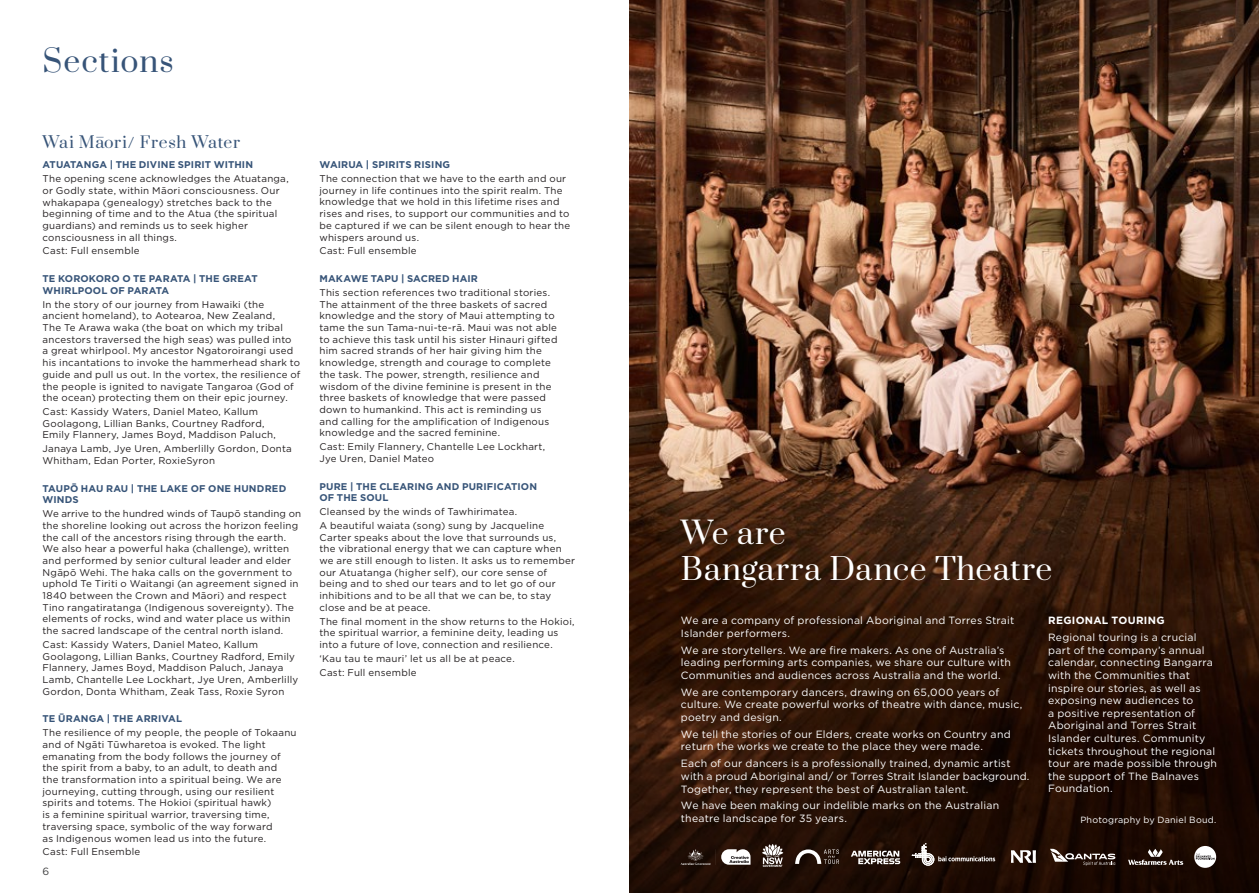
<style>
.page{position:relative;width:1259px;height:893px;background:#fff}
.page>*{position:absolute;margin:0;border:0;box-sizing:border-box;transform-origin:0 0}
.t1{font:30px/36px "Prata";letter-spacing:.015em;color:#fff}
.t2{font:30px "Prata";letter-spacing:.03em;color:#375478}
.t3{font:15.75px "Prata";letter-spacing:.04em;color:#375478}
.t4{font:10.5px/12.6px "Gotham";letter-spacing:.02em;color:#fff}
.t5{font:700 10.5px "Gotham";letter-spacing:.03em;color:#fff}
.t6{font:10.5px "Gotham";color:#414142}
.t7{font:9.75px/11.7px "Gotham";letter-spacing:.025em;color:#231f20}
.t8{font:700 9.75px/11.7px "Gotham";letter-spacing:.015em;color:#375478}
.t9{font:9px "Gotham";letter-spacing:.025em;color:#fff}
</style>
<div class="page">
<img style="left:629px;top:0;width:630px;height:553px">
<svg style="left:629px;top:553px;width:630px;height:340px;background:#281105"></svg>
<svg style="left:680px;top:849px;width:70px;height:16px"></svg>
<div style="left:1194px;top:846px;width:22px;height:22px;background:#fff;border-radius:50%"></div>
<svg style="left:1195px;top:854px;width:19px;height:6px"></svg>
<svg style="left:1050px;top:849px;width:65px;height:17px"></svg>
<svg style="left:912px;top:843px;width:83px;height:23px;background:#40322b"></svg>
<svg style="left:1128px;top:849px;width:55px;height:16px"></svg>
<svg style="left:851px;top:851px;width:49px;height:13px"></svg>
<svg style="left:1011px;top:850px;width:25px;height:13px"></svg>
<svg style="left:762px;top:844px;width:21px;height:23px"></svg>
<svg style="left:795px;top:849px;width:44px;height:15px"></svg>
<h1 class="t2" style="left:43px;top:36px;width:133px">Sections</h1>
<h2 class="t3" style="left:43px;top:129px;width:199px">Wai Ma¯ori/ Fresh Water</h2>
<p class="t8" style="left:43px;top:159px;width:212px">ATUATANGA | THE DIVINE SPIRIT WITHIN</p>
<p class="t7" style="left:43px;top:173px;width:248px">The opening scene acknowledges the Atuatanga, or Godly state, within Māori consciousness. Our whakapapa (genealogy) stretches back to the beginning of time and to the Atua (the spiritual guardians) and reminds us to seek higher consciousness in all things.</p>
<p class="t7" style="left:43px;top:245px;width:99px">Cast: Full ensemble</p>
<p class="t8" style="left:43px;top:273px;width:217px">TE KOROKORO O TE PARATA | THE GREAT<br>WHIRLPOOL OF PARATA</p>
<p class="t7" style="left:43px;top:298px;width:259px">In the story of our journey from Hawaiki (the ancient homeland), to Aotearoa, New Zealand,<br>The Te Arawa waka (the boat on which my tribal ancestors traversed the high seas) was pulled into<br>a great whirlpool. My ancestor Ngatoroirangi used his incantations to invoke the hammerhead shark to guide and pull us out. In the vortex, the resilience of the people is ignited to navigate Tangaroa (God of the ocean) protecting them on their epic journey.</p>
<p class="t7" style="left:43px;top:406px;width:235px">Cast: Kassidy Waters, Daniel Mateo, Kallum<br>Goolagong, Lillian Banks, Courtney Radford,<br>Emily Flannery, James Boyd, Maddison Paluch,</p>
<p class="t7" style="left:43px;top:443px;width:251px">Janaya Lamb, Jye Uren, Amberlilly Gordon, Donta<br>Whitham, Edan Porter, RoxieSyron</p>
<p class="t8" style="left:43px;top:482px;width:245px">TAUPŌ HAU RAU | THE LAKE OF ONE HUNDRED<br>WINDS</p>
<p class="t7" style="left:43px;top:508px;width:260px">We arrive to the hundred winds of Taupō standing on the shoreline looking out across the horizon feeling the call of the ancestors rising through the earth.<br>We also hear a powerful haka (challenge), written and performed by senior cultural leader and elder Ngāpō Wehi. The haka calls on the government to uphold Te Tiriti o Waitangi (an agreement signed in 1840 between the Crown and Māori) and respect Tino rangatiratanga (Indigenous sovereignty). The elements of rocks, wind and water place us within the sacred landscape of the central north island.</p>
<p class="t7" style="left:43px;top:638px;width:257px">Cast: Kassidy Waters, Daniel Mateo, Kallum Goolagong, Lillian Banks, Courtney Radford, Emily Flannery, James Boyd, Maddison Paluch, Janaya Lamb, Chantelle Lee Lockhart, Jye Uren, Amberlilly Gordon, Donta Whitham, Zeak Tass, Roxie Syron</p>
<p class="t8" style="left:43px;top:713px;width:141px">TE ŪRANGA | THE ARRIVAL</p>
<p class="t7" style="left:43px;top:727px;width:256px">The resilience of my people, the people of Tokaanu and of Ngāti Tūwharetoa is evoked. The light emanating from the body follows the journey of the spirit from a baby, to an adult, to death and<br>the transformation into a spiritual being. We are journeying, cutting through, using our resilient spirits and totems. The Hokioi (spiritual hawk)<br>is a feminine spiritual warrior, traversing time, traversing space, symbolic of the way forward<br>as Indigenous women lead us into the future.</p>
<p class="t7" style="left:43px;top:846px;width:99px">Cast: Full Ensemble</p>
<p class="t6" style="left:43px;top:864px;width:8px">6</p>
<p class="t8" style="left:319px;top:159px;width:132px">WAIRUA | SPIRITS RISING</p>
<p class="t7" style="left:319px;top:173px;width:252px">The connection that we have to the earth and our journey in life continues into the spirit realm. The knowledge that we hold in this lifetime rises and rises and rises, to support our communities and to be captured if we can be silent enough to hear the whispers around us.</p>
<p class="t7" style="left:319px;top:245px;width:99px">Cast: Full ensemble</p>
<p class="t8" style="left:319px;top:273px;width:160px">MAKAWE TAPU | SACRED HAIR</p>
<p class="t7" style="left:319px;top:286px;width:239px">This section references two traditional stories.<br>The attainment of the three baskets of sacred knowledge and the story of Maui attempting to tame the sun Tama-nui-te-rā. Maui was not able to achieve this task until his sister Hinauri gifted him sacred strands of her hair giving him the knowledge, strength and courage to complete the task. The power, strength, resilience and wisdom of the divine feminine is present in the three baskets of knowledge that were passed down to humankind. This act is reminding us and calling for the amplification of Indigenous knowledge and the sacred feminine.</p>
<p class="t7" style="left:319px;top:441px;width:227px">Cast: Emily Flannery, Chantelle Lee Lockhart,<br>Jye Uren, Daniel Mateo</p>
<p class="t8" style="left:319px;top:480px;width:219px">PURE | THE CLEARING AND PURIFICATION<br>OF THE SOUL</p>
<p class="t7" style="left:319px;top:504px;width:226px;line-height:13.8px">Cleansed by the winds of Tawhirimatea.<br>A beautiful waiata (song) sung by Jacqueline</p>
<p class="t7" style="left:319px;top:531px;width:257px">Carter speaks about the love that surrounds us,<br>the vibrational energy that we can capture when we are still enough to listen. It asks us to remember our Atuatanga (higher self), our core sense of being and to shed our tears and to let go of our inhibitions and to be all that we can be, to stay close and be at peace.</p>
<p class="t7" style="left:319px;top:615px;width:257px">The final moment in the show returns to the Hokioi, the spiritual warrior, a feminine deity, leading us into a future of love, connection and resilience.</p>
<p class="t7" style="left:319px;top:651px;width:197px;line-height:13.8px">‘Kau tau te mauri’ let us all be at peace.<br>Cast: Full ensemble</p>
<h1 class="t1" style="left:681px;top:513px;width:373px">We are<br>Bangarra Dance Theatre</h1>
<p class="t5" style="left:1048px;top:614px;width:118px">REGIONAL TOURING</p>
<p class="t4" style="left:1048px;top:631px;width:170px">Regional touring is a crucial part of the company’s annual calendar, connecting Bangarra with the Communities that inspire our stories, as well as exposing new audiences to<br>a positive representation of<br>Aboriginal and Torres Strait<br>Islander cultures. Community tickets throughout the regional tour are made possible through the support of The Balnaves<br>Foundation.</p>
<p class="t9" style="left:1080px;top:814px;width:138px">Photography by Daniel Boud.</p>
<p class="t4" style="left:681px;top:614px;width:335px">We are a company of professional Aboriginal and Torres Strait<br>Islander performers.</p>
<p class="t4" style="left:681px;top:643px;width:331px">We are storytellers. We are fire makers. As one of Australia’s leading performing arts companies, we share our culture with<br>Communities and audiences across Australia and the world.</p>
<p class="t4" style="left:681px;top:686px;width:343px">We are contemporary dancers, drawing on 65,000 years of culture. We create powerful works of theatre with dance, music, poetry and design.</p>
<p class="t4" style="left:681px;top:728px;width:331px">We tell the stories of our Elders, create works on Country and return the works we create to the place they were made.</p>
<p class="t4" style="left:681px;top:757px;width:350px">Each of our dancers is a professionally trained, dynamic artist with a proud Aboriginal and/ or Torres Strait Islander background.<br>Together, they represent the best of Australian talent.</p>
<p class="t4" style="left:681px;top:799px;width:320px">We have been making our indelible marks on the Australian theatre landscape for 35 years.</p>
</div>
